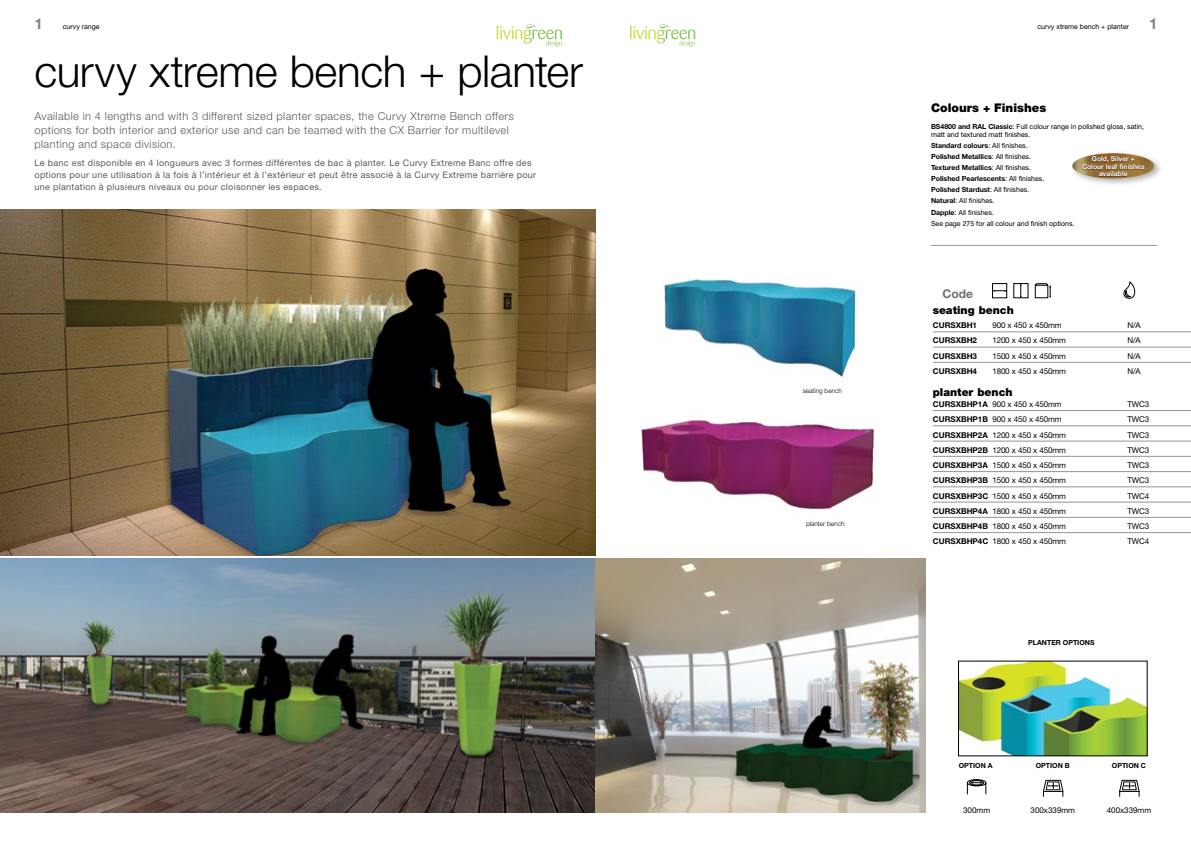
<style>
.page{position:relative;width:1191px;height:842px;background:#fff}
.page>*{position:absolute;margin:0;border:0;box-sizing:border-box;transform-origin:0 0}
.t1{font:300 44px "Helvetica Neue LT Std";letter-spacing:-.01em;color:#000}
.t2{font:700 15px "Helvetica Neue LT Std";color:#808285}
.t3{font:900 12px "Helvetica Neue LT Std";color:#000}
.t4{font:700 12px "Helvetica Neue LT Std";color:#6d6e71}
.t5{font:300 11px/14px "Helvetica Neue LT Std";letter-spacing:.035em;color:#58595b}
.t6{font:900 11px "Helvetica Neue LT Std";color:#000}
.t7{font:9px/12px "Helvetica Neue LT Std";letter-spacing:.035em;color:#58595b}
.t8{font:8px "Helvetica Neue LT Std";letter-spacing:-.02em;color:#000}
.t9{font:700 8px "Helvetica Neue LT Std";color:#000}
.t10{font:8px "Helvetica Neue LT Std";color:#000}
.t11{font:7px/11.1px "Helvetica Neue LT Std";color:#000}
.t12{font:700 7px "Helvetica Neue LT Std";color:#000}
.t13{font:700 6.8px/7.6px "Helvetica Neue LT Std";color:#fff;text-align:center}
.t14{font:300 6.5px "Helvetica Neue LT Std";color:#000}
.s1{font-weight:700}
</style>
<div class="page">
<img style="left:1px;top:559px;width:924px;height:253px">
<svg style="left:497px;top:24px;width:65px;height:23px"></svg>
<hr style="left:930px;top:245px;width:227px;height:1px;background:#939598">
<svg style="left:630px;top:24px;width:65px;height:23px"></svg>
<svg style="left:992px;top:283px;width:59px;height:15px"></svg>
<svg style="left:1123px;top:282px;width:13px;height:17px"></svg>
<hr style="left:933px;top:332px;width:258px;height:1px;background:#939598">
<hr style="left:933px;top:347px;width:258px;height:1px;background:#939598">
<hr style="left:933px;top:362px;width:258px;height:1px;background:#939598">
<hr style="left:933px;top:410px;width:258px;height:1px;background:#939598">
<hr style="left:933px;top:426px;width:258px;height:1px;background:#939598">
<hr style="left:933px;top:441px;width:258px;height:1px;background:#939598">
<hr style="left:933px;top:456px;width:258px;height:1px;background:#939598">
<hr style="left:933px;top:471px;width:258px;height:1px;background:#939598">
<hr style="left:933px;top:487px;width:258px;height:1px;background:#939598">
<hr style="left:933px;top:502px;width:258px;height:1px;background:#939598">
<hr style="left:933px;top:517px;width:258px;height:1px;background:#939598">
<hr style="left:933px;top:532px;width:258px;height:1px;background:#939598">
<img style="left:664px;top:279px;width:193px;height:98px">
<img style="left:1px;top:209px;width:595px;height:347px">
<svg style="left:966px;top:779px;width:20px;height:16px"></svg>
<svg style="left:1043px;top:780px;width:20px;height:17px"></svg>
<svg style="left:1119px;top:780px;width:20px;height:17px"></svg>
<img style="left:641px;top:419px;width:234px;height:91px">
<img style="left:960px;top:663px;width:185px;height:91px">
<div style="left:1070px;top:151px;width:93px;height:36px;background:#000;opacity:.3"></div>
<img style="left:1072px;top:153px;width:82px;height:26px">
<div style="left:1082px;top:156px;width:62px;height:20px;background:#000;opacity:.5"></div>
<h2 class="t2" style="left:35px;top:15px;width:10px">1</h2>
<h2 class="t2" style="left:1149px;top:15px;width:10px">1</h2>
<p class="t11" style="left:1037px;top:21px;width:93px">curvy xtreme bench + planter</p>
<p class="t11" style="left:63px;top:21px;width:38px">curvy range</p>
<h1 class="t1" style="left:35px;top:44px;width:550px">curvy xtreme bench + planter</h1>
<h3 class="t5" style="left:35px;top:109px;width:480px">Available in 4 lengths and with 3 different sized planter spaces, the Curvy Xtreme Bench offers options for both interior and exterior use and can be teamed with the CX Barrier for multilevel planting and space division.</h3>
<p class="t7" style="left:35px;top:156px;width:503px">Le banc est disponible en 4 longueurs avec 3 formes différentes de bac à planter. Le Curvy Extreme Banc offre des options pour une utilisation à la fois à l’intérieur et à l’extérieur et peut être associé à la Curvy Extreme barrière pour une plantation à plusieurs niveaux ou pour cloisonner les espaces.</p>
<p class="t14" style="left:802px;top:387px;width:41px">seating bench</p>
<p class="t14" style="left:806px;top:519px;width:40px">planter bench</p>
<h3 class="t3" style="left:931px;top:101px;width:117px">Colours + Finishes</h3>
<p class="t11" style="left:931px;top:122px;width:215px;line-height:8px"><span class="s1">BS4800 and RAL Classic</span>: Full colour range in polished gloss, satin, matt and textured matt finishes.</p>
<p class="t11" style="left:931px;top:140px;width:145px"><span class="s1">Standard colours</span>: All finishes.<br><span class="s1">Polished Metallics</span>: All finishes.<br><span class="s1">Textured Metallics</span>: All finishes.<br><span class="s1">Polished Pearlescents</span>: All finishes.<br><span class="s1">Polished Stardust</span>: All finishes.<br><span class="s1">Natural</span>: All finishes.<br><span class="s1">Dapple</span>: All finishes.<br>See page 275 for all colour and finish options.</p>
<p class="t13" style="left:1082px;top:155px;width:64px">Gold, Silver +<br>Colour leaf finishes available</p>
<h3 class="t4" style="left:942px;top:287px;width:32px">Code</h3>
<h3 class="t6" style="left:932px;top:304px;width:83px">seating bench</h3>
<p class="t9" style="left:933px;top:320px;width:46px">CURSXBH1</p>
<p class="t8" style="left:992px;top:321px;width:71px">900 x 450 x 450mm</p>
<p class="t8" style="left:1127px;top:321px;width:15px">N/A</p>
<p class="t9" style="left:933px;top:336px;width:46px">CURSXBH2</p>
<p class="t8" style="left:992px;top:336px;width:75px">1200 x 450 x 450mm</p>
<p class="t8" style="left:1127px;top:336px;width:15px">N/A</p>
<p class="t9" style="left:933px;top:351px;width:46px">CURSXBH3</p>
<p class="t8" style="left:992px;top:351px;width:75px">1500 x 450 x 450mm</p>
<p class="t8" style="left:1127px;top:351px;width:15px">N/A</p>
<p class="t9" style="left:933px;top:366px;width:46px">CURSXBH4</p>
<p class="t8" style="left:992px;top:366px;width:75px">1800 x 450 x 450mm</p>
<p class="t8" style="left:1127px;top:366px;width:15px">N/A</p>
<p class="t8" style="left:933px;top:399px;width:130px"><span class="s1">CURSXBHP1A</span> 900 x 450 x 450mm</p>
<p class="t8" style="left:1127px;top:399px;width:23px">TWC3</p>
<p class="t8" style="left:933px;top:415px;width:130px"><span class="s1">CURSXBHP1B</span> 900 x 450 x 450mm</p>
<p class="t8" style="left:1127px;top:415px;width:23px">TWC3</p>
<p class="t8" style="left:933px;top:430px;width:135px"><span class="s1">CURSXBHP2A</span> 1200 x 450 x 450mm</p>
<p class="t8" style="left:1127px;top:430px;width:23px">TWC3</p>
<p class="t8" style="left:933px;top:445px;width:135px"><span class="s1">CURSXBHP2B</span> 1200 x 450 x 450mm</p>
<p class="t8" style="left:1127px;top:445px;width:23px">TWC3</p>
<p class="t8" style="left:933px;top:460px;width:135px"><span class="s1">CURSXBHP3A</span> 1500 x 450 x 450mm</p>
<p class="t8" style="left:1127px;top:460px;width:23px">TWC3</p>
<p class="t8" style="left:933px;top:476px;width:135px"><span class="s1">CURSXBHP3B</span> 1500 x 450 x 450mm</p>
<p class="t8" style="left:1127px;top:476px;width:23px">TWC3</p>
<p class="t8" style="left:933px;top:491px;width:135px"><span class="s1">CURSXBHP3C</span> 1500 x 450 x 450mm</p>
<p class="t8" style="left:1127px;top:491px;width:23px">TWC4</p>
<p class="t8" style="left:933px;top:506px;width:135px"><span class="s1">CURSXBHP4A</span> 1800 x 450 x 450mm</p>
<p class="t8" style="left:1127px;top:506px;width:23px">TWC3</p>
<p class="t8" style="left:933px;top:521px;width:135px"><span class="s1">CURSXBHP4B</span> 1800 x 450 x 450mm</p>
<p class="t8" style="left:1127px;top:521px;width:23px">TWC3</p>
<p class="t8" style="left:933px;top:537px;width:135px"><span class="s1">CURSXBHP4C</span> 1800 x 450 x 450mm</p>
<p class="t8" style="left:1127px;top:537px;width:23px">TWC4</p>
<h3 class="t6" style="left:932px;top:386px;width:81px">planter bench</h3>
<p class="t12" style="left:1028px;top:638px;width:68px">PLANTER OPTIONS</p>
<p class="t12" style="left:958px;top:762px;width:35px">OPTION A</p>
<p class="t12" style="left:1035px;top:762px;width:35px">OPTION B</p>
<p class="t12" style="left:1111px;top:762px;width:36px">OPTION C</p>
<p class="t8" style="left:963px;top:805px;width:28px">300mm</p>
<p class="t10" style="left:1030px;top:805px;width:46px">300x339mm</p>
<p class="t10" style="left:1106px;top:805px;width:46px">400x339mm</p>
</div>
